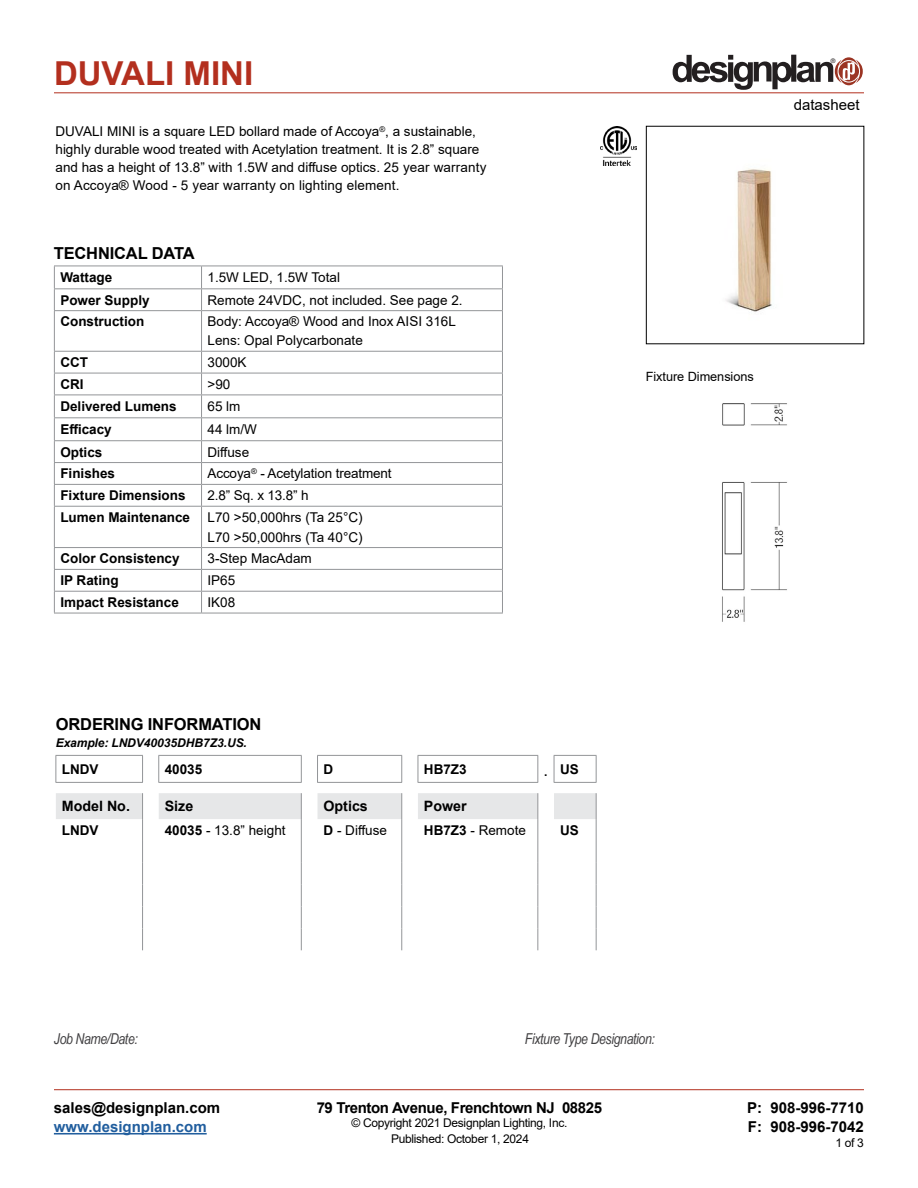
<style>
.page{position:relative;width:918px;height:1188px;background:#fff}
.page>*{position:absolute;margin:0;border:0;box-sizing:border-box;transform-origin:0 0}
.t1{font:700 33px "Arial";color:#b32f1e}
.t2{font:700 16.5px "Arial";letter-spacing:-.01em;color:#000}
.t3{font:700 15px/19.5px "Arial";color:#000}
.t4{font:italic 15px "Arial Narrow";letter-spacing:-.025em;color:#414042}
.t5{font:700 15px "Arial";letter-spacing:-.025em;color:#000}
.t6{font:700 15px "Arial";color:#215e9e}
.t7{font:15px "Arial";color:#000}
.t8{font:700 14.25px "Arial";color:#000}
.t9{font:13.5px/18px "Arial";color:#000}
.t10{font:700 13.5px "Arial";color:#000}
.t11{font:12.75px "Arial";letter-spacing:-.005em;color:#000}
.t12{font:12px "Arial";letter-spacing:-.025em;color:#000}
.t13{font:italic 700 12px "Arial";color:#000}
.t14{font:6.3px "Helvetica";color:#231f20}
.s1{font-weight:700}
</style>
<div class="page">
<hr style="left:54px;top:93px;width:810px;height:1px;background:#b32f1e">
<hr style="left:54px;top:1089px;width:810px;height:1px;background:#b32f1e">
<hr style="left:54px;top:1133px;width:153px;height:2px;background:#215e9e">
<svg style="left:673px;top:55px;width:190px;height:35px"></svg>
<img style="left:600px;top:127px;width:37px;height:38px">
<hr style="left:54px;top:310px;width:148px;height:1px;background:#939598">
<hr style="left:202px;top:310px;width:301px;height:1px;background:#939598">
<hr style="left:201px;top:507px;width:1px;height:40px;background:#939598">
<hr style="left:54px;top:311px;width:1px;height:40px;background:#939598">
<hr style="left:54px;top:506px;width:148px;height:1px;background:#939598">
<hr style="left:54px;top:507px;width:1px;height:40px;background:#939598">
<hr style="left:202px;top:506px;width:301px;height:1px;background:#939598">
<hr style="left:502px;top:507px;width:1px;height:40px;background:#939598">
<hr style="left:54px;top:547px;width:148px;height:1px;background:#939598">
<hr style="left:202px;top:547px;width:301px;height:1px;background:#939598">
<hr style="left:54px;top:569px;width:148px;height:1px;background:#939598">
<hr style="left:202px;top:569px;width:301px;height:1px;background:#939598">
<hr style="left:54px;top:591px;width:148px;height:1px;background:#939598">
<svg style="left:54px;top:548px;width:1px;height:65px"></svg>
<hr style="left:202px;top:591px;width:301px;height:1px;background:#939598">
<hr style="left:54px;top:613px;width:148px;height:1px;background:#939598">
<hr style="left:202px;top:613px;width:301px;height:1px;background:#939598">
<hr style="left:54px;top:266px;width:148px;height:1px;background:#939598">
<svg style="left:54px;top:266px;width:1px;height:44px"></svg>
<hr style="left:202px;top:266px;width:301px;height:1px;background:#939598">
<hr style="left:54px;top:288px;width:148px;height:1px;background:#939598">
<hr style="left:202px;top:288px;width:301px;height:1px;background:#939598">
<hr style="left:54px;top:351px;width:148px;height:1px;background:#939598">
<hr style="left:202px;top:351px;width:301px;height:1px;background:#939598">
<hr style="left:54px;top:373px;width:148px;height:1px;background:#939598">
<hr style="left:202px;top:373px;width:301px;height:1px;background:#939598">
<hr style="left:54px;top:395px;width:148px;height:1px;background:#939598">
<hr style="left:202px;top:395px;width:301px;height:1px;background:#939598">
<hr style="left:54px;top:417px;width:148px;height:1px;background:#939598">
<hr style="left:202px;top:417px;width:301px;height:1px;background:#939598">
<hr style="left:54px;top:440px;width:148px;height:1px;background:#939598">
<hr style="left:202px;top:440px;width:301px;height:1px;background:#939598">
<hr style="left:54px;top:462px;width:148px;height:1px;background:#939598">
<svg style="left:54px;top:352px;width:1px;height:154px"></svg>
<hr style="left:202px;top:462px;width:301px;height:1px;background:#939598">
<hr style="left:54px;top:484px;width:148px;height:1px;background:#939598">
<hr style="left:202px;top:484px;width:301px;height:1px;background:#939598">
<svg style="left:201px;top:266px;width:1px;height:44px"></svg>
<svg style="left:502px;top:266px;width:1px;height:44px"></svg>
<hr style="left:201px;top:311px;width:1px;height:40px;background:#939598">
<hr style="left:502px;top:311px;width:1px;height:40px;background:#939598">
<svg style="left:201px;top:352px;width:1px;height:154px"></svg>
<svg style="left:502px;top:352px;width:1px;height:154px"></svg>
<svg style="left:201px;top:548px;width:1px;height:65px"></svg>
<svg style="left:502px;top:548px;width:1px;height:65px"></svg>
<hr style="left:56px;top:755px;width:87px;height:1px;background:#939598">
<svg style="left:56px;top:756px;width:1px;height:26px"></svg>
<svg style="left:142px;top:756px;width:1px;height:26px"></svg>
<hr style="left:158px;top:755px;width:144px;height:1px;background:#939598">
<svg style="left:158px;top:756px;width:1px;height:26px"></svg>
<svg style="left:301px;top:756px;width:1px;height:26px"></svg>
<hr style="left:317px;top:755px;width:85px;height:1px;background:#939598">
<svg style="left:317px;top:756px;width:1px;height:26px"></svg>
<svg style="left:401px;top:756px;width:1px;height:26px"></svg>
<hr style="left:418px;top:755px;width:120px;height:1px;background:#939598">
<svg style="left:418px;top:756px;width:1px;height:26px"></svg>
<svg style="left:537px;top:756px;width:1px;height:26px"></svg>
<hr style="left:554px;top:755px;width:43px;height:1px;background:#939598">
<svg style="left:554px;top:756px;width:1px;height:26px"></svg>
<svg style="left:596px;top:756px;width:1px;height:26px"></svg>
<hr style="left:56px;top:782px;width:87px;height:1px;background:#939598">
<hr style="left:158px;top:782px;width:144px;height:1px;background:#939598">
<hr style="left:317px;top:782px;width:85px;height:1px;background:#939598">
<hr style="left:418px;top:782px;width:120px;height:1px;background:#939598">
<hr style="left:554px;top:782px;width:43px;height:1px;background:#939598">
<svg style="left:56px;top:793px;width:541px;height:157px"></svg>
<img style="left:726px;top:168px;width:46px;height:144px">
<img style="left:722px;top:403px;width:65px;height:219px">
<h1 class="t1" style="left:54px;top:50px;width:201px">DUVALI MINI</h1>
<p class="t9" style="left:55px;top:123px;width:432px">DUVALI MINI is a square LED bollard made of Accoya<sup>®</sup>, a sustainable, highly durable wood treated with Acetylation treatment. It is 2.8” square and has a height of 13.8” with 1.5W and diffuse optics. 25 year warranty on Accoya® Wood - 5 year warranty on lighting element.</p>
<p class="t2" style="left:54px;top:241px;width:142px">TECHNICAL DATA</p>
<p class="t10" style="left:60px;top:268px;width:53px">Wattage</p>
<p class="t9" style="left:208px;top:268px;width:134px">1.5W LED, 1.5W Total</p>
<p class="t10" style="left:60px;top:290px;width:91px">Power Supply</p>
<p class="t9" style="left:208px;top:291px;width:257px">Remote 24VDC, not included. See page 2.</p>
<p class="t10" style="left:60px;top:312px;width:85px">Construction</p>
<p class="t9" style="left:208px;top:312px;width:250px;line-height:18.8px">Body: Accoya® Wood and Inox AISI 316L<br>Lens: Opal Polycarbonate</p>
<p class="t10" style="left:60px;top:353px;width:29px">CCT</p>
<p class="t9" style="left:208px;top:353px;width:41px">3000K</p>
<p class="t10" style="left:60px;top:375px;width:25px">CRI</p>
<p class="t9" style="left:208px;top:375px;width:24px">&gt;90</p>
<p class="t10" style="left:60px;top:396px;width:118px">Delivered Lumens</p>
<p class="t9" style="left:208px;top:397px;width:35px">65 lm</p>
<p class="t10" style="left:60px;top:419px;width:53px">Efficacy</p>
<p class="t9" style="left:208px;top:420px;width:51px">44 lm/W</p>
<p class="t10" style="left:60px;top:442px;width:44px">Optics</p>
<p class="t9" style="left:208px;top:443px;width:43px">Diffuse</p>
<p class="t10" style="left:60px;top:464px;width:56px">Finishes</p>
<p class="t9" style="left:208px;top:465px;width:186px">Accoya<sup>®</sup> - Acetylation treatment</p>
<p class="t10" style="left:60px;top:486px;width:127px">Fixture Dimensions</p>
<p class="t9" style="left:208px;top:486px;width:103px">2.8” Sq. x 13.8” h</p>
<p class="t10" style="left:60px;top:508px;width:131px">Lumen Maintenance</p>
<p class="t9" style="left:208px;top:507px;width:157px;line-height:19.5px">L70 &gt;50,000hrs (Ta 25°C)<br>L70 &gt;50,000hrs (Ta 40°C)</p>
<p class="t10" style="left:60px;top:549px;width:121px">Color Consistency</p>
<p class="t9" style="left:208px;top:550px;width:106px">3-Step MacAdam</p>
<p class="t10" style="left:60px;top:571px;width:60px">IP Rating</p>
<p class="t9" style="left:208px;top:571px;width:29px">IP65</p>
<p class="t10" style="left:60px;top:593px;width:120px">Impact Resistance</p>
<p class="t9" style="left:208px;top:593px;width:29px">IK08</p>
<p class="t2" style="left:56px;top:713px;width:207px">ORDERING INFORMATION</p>
<p class="t13" style="left:56px;top:735px;width:193px">Example: LNDV40035DHB7Z3.US.</p>
<p class="t10" style="left:62px;top:760px;width:38px">LNDV</p>
<p class="t10" style="left:165px;top:760px;width:39px">40035</p>
<p class="t10" style="left:324px;top:760px;width:11px">D</p>
<p class="t10" style="left:424px;top:760px;width:44px">HB7Z3</p>
<p class="t10" style="left:544px;top:760px;width:36px"><sub>.</sub> US</p>
<p class="t8" style="left:62px;top:796px;width:70px">Model No.</p>
<p class="t8" style="left:165px;top:796px;width:30px">Size</p>
<p class="t8" style="left:324px;top:796px;width:46px">Optics</p>
<p class="t8" style="left:424px;top:796px;width:44px">Power</p>
<p class="t10" style="left:62px;top:821px;width:38px">LNDV</p>
<p class="t9" style="left:165px;top:821px;width:122px"><span class="s1">40035</span> - 13.8” height</p>
<p class="t9" style="left:324px;top:821px;width:65px"><span class="s1">D</span> - Diffuse</p>
<p class="t9" style="left:424px;top:821px;width:104px"><span class="s1">HB7Z3</span> - Remote</p>
<p class="t10" style="left:560px;top:821px;width:20px">US</p>
<p class="t14" style="left:831px;top:57px;width:6px">®</p>
<p class="t7" style="left:794px;top:95px;width:67px">datasheet</p>
<p class="t11" style="left:646px;top:368px;width:110px">Fixture Dimensions</p>
<p class="t4" style="left:54px;top:1028px;width:85px">Job Name/Date:</p>
<p class="t4" style="left:525px;top:1029px;width:132px">Fixture Type Designation:</p>
<p class="t3" style="left:54px;top:1098px;width:168px">sales@designplan.com</p>
<p class="t6" style="left:54px;top:1116px;width:154px">www.designplan.com</p>
<p class="t5" style="left:317px;top:1097px;width:287px">79 Trenton Avenue, Frenchtown NJ 08825</p>
<p class="t12" style="left:351px;top:1115px;width:217px">© Copyright 2021 Designplan Lighting, Inc.</p>
<p class="t3" style="left:747px;top:1098px;width:118px">P: 908-996-7710<br>F: 908-996-7042</p>
<p class="t12" style="left:391px;top:1130px;width:139px">Published: October 1, 2024</p>
<p class="t12" style="left:835px;top:1135px;width:30px">1 of 3</p>
</div>
